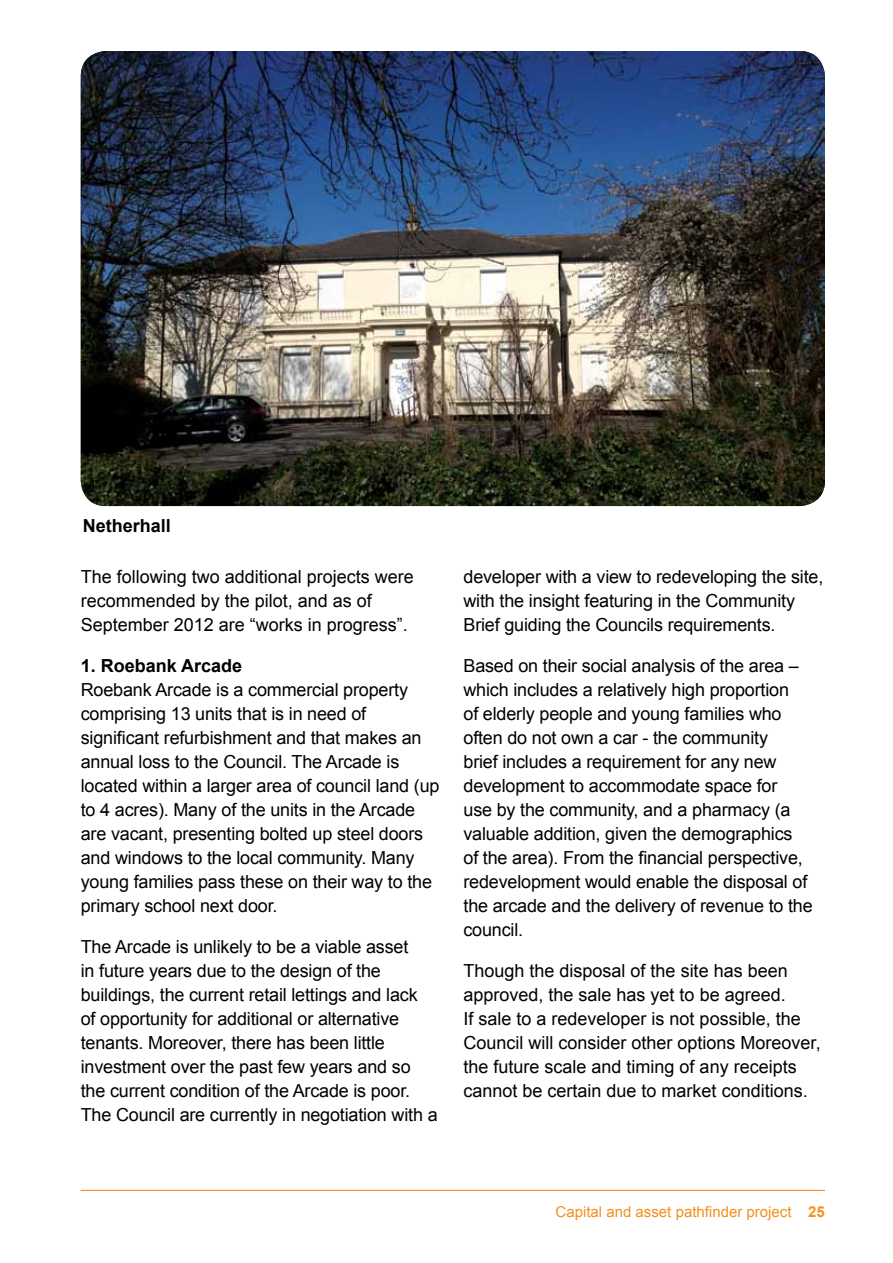
<style>
.page{position:relative;width:893px;height:1263px;background:#fff}
.page>*{position:absolute;margin:0;border:0;box-sizing:border-box;transform-origin:0 0}
.t1{font:18px/24px "Arial";letter-spacing:-.01em;color:#000}
.t2{font:700 18px "Arial";color:#000}
.t3{font:15px "Arial";color:#f4901d}
.s1{font-weight:700}
</style>
<div class="page">
<hr style="left:81px;top:1190px;width:744px;height:1px;background:#f4901d">
<img style="left:81px;top:51px;width:744px;height:455px">
<p class="t2" style="left:83px;top:514px;width:90px">Netherhall</p>
<p class="t1" style="left:81px;top:565px;width:335px">The following two additional projects were recommended by the pilot, and as of<br>September 2012 are “works in progress”.</p>
<p class="t2" style="left:81px;top:654px;width:163px">1. Roebank Arcade</p>
<p class="t1" style="left:81px;top:678px;width:360px">Roebank Arcade is a commercial property comprising 13 units that is in need of significant refurbishment and that makes an annual loss to the Council. The Arcade is located within a larger area of council land (up to 4 acres). Many of the units in the Arcade are vacant, presenting bolted up steel doors and windows to the local community. Many young families pass these on their way to the primary school next door.</p>
<p class="t1" style="left:81px;top:935px;width:358px">The Arcade is unlikely to be a viable asset<br>in future years due to the design of the buildings, the current retail lettings and lack<br>of opportunity for additional or alternative tenants. Moreover, there has been little investment over the past few years and so the current condition of the Arcade is poor.<br>The Council are currently in negotiation with a</p>
<p class="t1" style="left:463px;top:565px;width:361px">developer with a view to redeveloping the site, with the insight featuring in the Community<br>Brief guiding the Councils requirements.</p>
<p class="t1" style="left:463px;top:654px;width:351px">Based on their social analysis of the area – which includes a relatively high proportion<br>of elderly people and young families who often do not own a car - the community<br>brief includes a requirement for any new development to accommodate space for<br>use by the community, and a pharmacy (a valuable addition, given the demographics<br>of the area). From the financial perspective, redevelopment would enable the disposal of the arcade and the delivery of revenue to the council.</p>
<p class="t1" style="left:463px;top:959px;width:359px">Though the disposal of the site has been approved, the sale has yet to be agreed.<br>If sale to a redeveloper is not possible, the Council will consider other options Moreover, the future scale and timing of any receipts cannot be certain due to market conditions.</p>
<p class="t3" style="left:556px;top:1202px;width:271px">Capital and asset pathfinder project <span class="s1">25</span></p>
</div>
